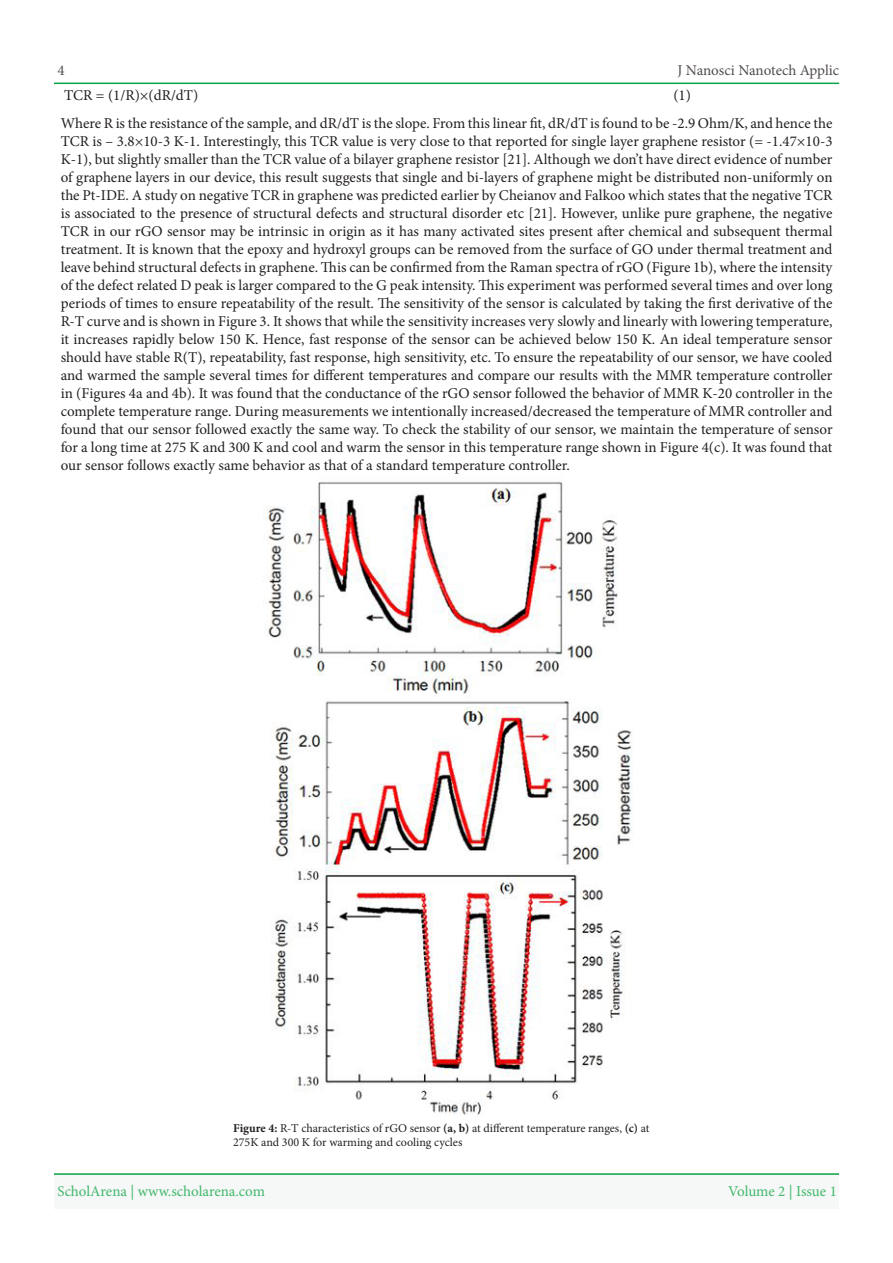
<style>
.page{position:relative;width:893px;height:1263px;background:#fff}
.page>*{position:absolute;margin:0;border:0;box-sizing:border-box;transform-origin:0 0}
.t1{font:15px/18px "Minion Pro";letter-spacing:-.005em;color:#231f20;text-align:justify}
.t2{font:15px "Minion Pro";letter-spacing:-.005em;color:#40b86b}
.t3{font:15px "Minion Pro";letter-spacing:-.005em;color:#524c4c}
.t4{font:12px/14.4px "Minion Pro";color:#231f20}
.s1{font-weight:700}
</style>
<div class="page">
<hr style="left:54px;top:83px;width:785px;height:1px;background:#0aa345">
<div style="left:54px;top:1174px;width:785px;height:35px;background:#f6f7f7"></div>
<hr style="left:54px;top:1173px;width:785px;height:2px;background:#0aa345">
<img style="left:265px;top:481px;width:368px;height:634px">
<p class="t3" style="left:57px;top:60px;width:9px">4</p>
<p class="t1" style="left:64px;top:86px;width:136px">TCR = (1/R)×(dR/dT(</p>
<p class="t3" style="left:678px;top:60px;width:163px">J Nanosci Nanotech Applic</p>
<p class="t1" style="left:673px;top:86px;width:19px">(1)</p>
<p class="t1" style="left:61px;top:114px;width:773px">Where R is the resistance of the sample, and dR/dT is the slope. From this linear fit, dR/dT is found to be -2.9 Ohm K/ , and hence the TCR is – 3.8×10-3 K-1. Interestingly, this TCR value is very close to that reported for single layer graphene resistor =) -1.47×10-3<br>K-1 ,) but slightly smaller than the TCR value of a bilayer graphene resistor [21 .] Although we dont’ have direct evidence of number of graphene layers in our device, this result suggests that single and bi-layers of graphene might be distributed non-uniformly on the Pt-IDE A. study on negative TCR in graphene was predicted earlier by Cheianov and Falkoo which states that the negative TCR is associated to the presence of structural defects and structural disorder etc [21 .] However, unlike pure graphene, the negative TCR in our rGO sensor may be intrinsic in origin as it has many activated sites present after chemical and subsequent thermal treatment It. is known that the epoxy and hydroxyl groups can be removed from the surface of GO under thermal treatment and leave behind structural defects in graphene. This can be confirmed from the Raman spectra of rGO (Figure , )b1 where the intensity of the defect related D peak is larger compared to the G peak intensity. This experiment was performed several times and over long periods of times to ensure repeatability of the result. The sensitivity of the sensor is calculated by taking the first derivative of the<br>T-R curve and is shown in Figure 3. It shows that while the sensitivity increases very slowly and linearly with lowering temperature, it increases rapidly below 150 K. Hence, fast response of the sensor can be achieved below 150 K. An ideal temperature sensor should have stable R T( ,) repeatability, fast response, high sensitivity, etc. To ensure the repeatability of our sensor, we have cooled and warmed the sample several times for different temperatures and compare our results with the MMR temperature controller in (Figures a4 and I t.)b4 was found that the conductance of the rGO sensor followed the behavior of MMR K-20 controller in the complete temperature range. During measurements we intentionally increased/decreased the temperature of MMR controller and found that our sensor followed exactly the same way. To check the stability of our sensor, we maintain the temperature of sensor for a long time at 275 K and 300 K and cool and warm the sensor in this temperature range shown in Figure I t. )c(4 was found that our sensor follows exactly same behavior as that of a standard temperature controller.</p>
<p class="t4" style="left:233px;top:1121px;width:418px"><span class="s1">Figure 4:</span> T-R characteristics of rGO sensor <span class="s1">b,a( )</span> at different temperature ranges <span class="s1">c(</span>, <span class="s1">)</span> at<br>275K and 300 K for warming and cooling cycles</p>
<p class="t2" style="left:57px;top:1181px;width:209px">ScholArena | www.scholarena.com</p>
<p class="t2" style="left:728px;top:1181px;width:110px">Volume 2 | Issue 1</p>
</div>
